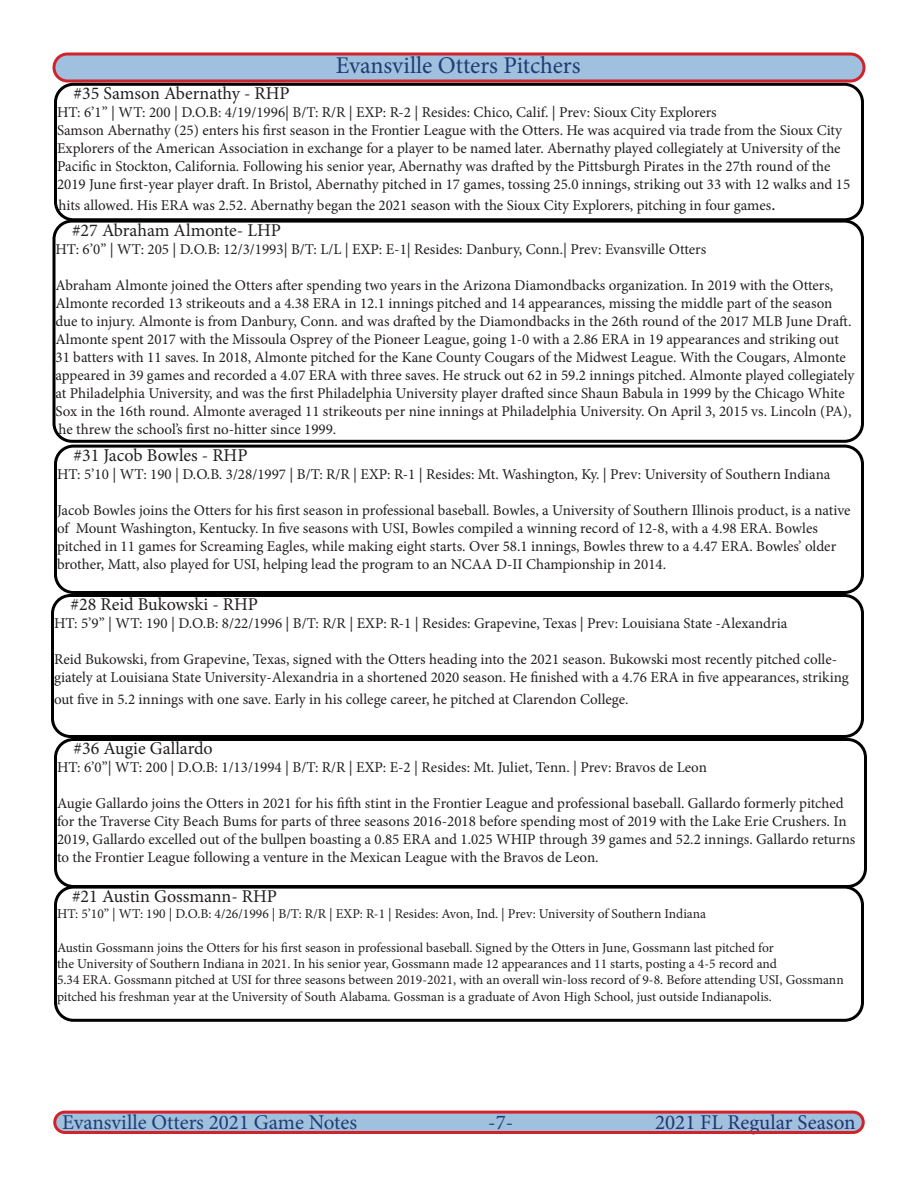
<style>
.page{position:relative;width:918px;height:1188px;background:#fff}
.page>*{position:absolute;margin:0;border:0;box-sizing:border-box;transform-origin:0 0}
.t1{font:24px "Minion Pro";letter-spacing:-.005em;color:#1e3e71}
.t2{font:21px "Minion Pro";color:#1e3e71}
.t3{font:21px "Minion Pro";color:#20366c}
.t4{font:18px "Minion Pro";color:#231f20}
.t5{font:15px/18px "Minion Pro";color:#231f20}
.t6{font:13.5px/16.2px "Minion Pro";letter-spacing:-.005em;color:#231f20}
.s1{font-size:18px}
</style>
<div class="page">
<div style="left:54px;top:54px;width:810px;height:27px;background:#9fc0de;border-radius:14px"></div>
<div style="left:52px;top:52px;width:814px;height:30px;border:3px solid #d1232a;border-radius:14px"></div>
<div style="left:52px;top:220px;width:812px;height:223px;border:3px solid #000;border-radius:18px"></div>
<div style="left:55px;top:1112px;width:808px;height:21px;background:#9fc0de;border-radius:10px"></div>
<div style="left:53px;top:1111px;width:812px;height:23px;border:3px solid #d1232a;border-radius:10px"></div>
<div style="left:51px;top:594px;width:813px;height:144px;border:3px solid #000;border-radius:18px"></div>
<div style="left:54px;top:886px;width:810px;height:136px;border:3px solid #000;border-radius:18px"></div>
<div style="left:54px;top:83px;width:810px;height:138px;border:3px solid #000;border-radius:18px"></div>
<div style="left:54px;top:445px;width:810px;height:149px;border:3px solid #000;border-radius:18px"></div>
<div style="left:54px;top:738px;width:813px;height:150px;border:3px solid #000;border-radius:18px"></div>
<p class="t1" style="left:336px;top:49px;width:246px">Evansville Otters Pitchers</p>
<p class="t4" style="left:74px;top:81px;width:218px">#35 Samson Abernathy - RHP</p>
<p class="t5" style="left:57px;top:103px;width:661px">HT: 6’1” | WT: 200 | D.O.B: 4/19/1996| B/T: R/R | EXP: R-2 | Resides: Chico, Calif. | Prev: Sioux City Explorers</p>
<p class="t5" style="left:57px;top:121px;width:795px">Samson Abernathy (25) enters his first season in the Frontier League with the Otters. He was acquired via trade from the Sioux City Explorers of the American Association in exchange for a player to be named later. Abernathy played collegiately at University of the Pacific in Stockton, California. Following his senior year, Abernathy was drafted by the Pittsburgh Pirates in the 27th round of the 2019 June first-year player draft. In Bristol, Abernathy pitched in 17 games, tossing 25.0 innings, striking out 33 with 12 walks and 15</p>
<p class="t5" style="left:58px;top:197px;width:719px">hits allowed. His ERA was 2.52. Abernathy began the 2021 season with the Sioux City Explorers, pitching in four games<span class="s1">.</span></p>
<p class="t4" style="left:72px;top:218px;width:210px">#27 Abraham Almonte- LHP</p>
<p class="t5" style="left:56px;top:240px;width:652px">HT: 6’0” | WT: 205 | D.O.B: 12/3/1993| B/T: L/L | EXP: E-1| Resides: Danbury, Conn.| Prev: Evansville Otters</p>
<p class="t5" style="left:56px;top:276px;width:801px">Abraham Almonte joined the Otters after spending two years in the Arizona Diamondbacks organization. In 2019 with the Otters, Almonte recorded 13 strikeouts and a 4.38 ERA in 12.1 innings pitched and 14 appearances, missing the middle part of the season due to injury. Almonte is from Danbury, Conn. and was drafted by the Diamondbacks in the 26th round of the 2017 MLB June Draft.<br>Almonte spent 2017 with the Missoula Osprey of the Pioneer League, going 1-0 with a 2.86 ERA in 19 appearances and striking out 31 batters with 11 saves. In 2018, Almonte pitched for the Kane County Cougars of the Midwest League. With the Cougars, Almonte appeared in 39 games and recorded a 4.07 ERA with three saves. He struck out 62 in 59.2 innings pitched. Almonte played collegiately at Philadelphia University, and was the first Philadelphia University player drafted since Shaun Babula in 1999 by the Chicago White Sox in the 16th round. Almonte averaged 11 strikeouts per nine innings at Philadelphia University. On April 3, 2015 vs. Lincoln (PA), he threw the school’s first no-hitter since 1999.</p>
<p class="t4" style="left:74px;top:443px;width:176px">#31 Jacob Bowles - RHP</p>
<p class="t5" style="left:57px;top:465px;width:775px">HT: 5’10 | WT: 190 | D.O.B. 3/28/1997 | B/T: R/R | EXP: R-1 | Resides: Mt. Washington, Ky. | Prev: University of Southern Indiana</p>
<p class="t5" style="left:57px;top:501px;width:795px">Jacob Bowles joins the Otters for his first season in professional baseball. Bowles, a University of Southern Illinois product, is a native of Mount Washington, Kentucky. In five seasons with USI, Bowles compiled a winning record of 12-8, with a 4.98 ERA. Bowles pitched in 11 games for Screaming Eagles, while making eight starts. Over 58.1 innings, Bowles threw to a 4.47 ERA. Bowles’ older brother, Matt, also played for USI, helping lead the program to an NCAA D-II Championship in 2014.</p>
<p class="t4" style="left:70px;top:592px;width:189px">#28 Reid Bukowski - RHP</p>
<p class="t5" style="left:54px;top:614px;width:735px">HT: 5’9” | WT: 190 | D.O.B: 8/22/1996 | B/T: R/R | EXP: R-1 | Resides: Grapevine, Texas | Prev: Louisiana State -Alexandria</p>
<p class="t5" style="left:54px;top:650px;width:796px">Reid Bukowski, from Grapevine, Texas, signed with the Otters heading into the 2021 season. Bukowski most recently pitched colle&shy;giately at Louisiana State University-Alexandria in a shortened 2020 season. He finished with a 4.76 ERA in five appearances, striking</p>
<p class="t5" style="left:54px;top:690px;width:576px">out five in 5.2 innings with one save. Early in his college career, he pitched at Clarendon College.</p>
<p class="t4" style="left:74px;top:736px;width:141px">#36 Augie Gallardo</p>
<p class="t5" style="left:57px;top:758px;width:651px">HT: 6’0”| WT: 200 | D.O.B: 1/13/1994 | B/T: R/R | EXP: E-2 | Resides: Mt. Juliet, Tenn. | Prev: Bravos de Leon</p>
<p class="t5" style="left:57px;top:794px;width:800px">Augie Gallardo joins the Otters in 2021 for his fifth stint in the Frontier League and professional baseball. Gallardo formerly pitched for the Traverse City Beach Bums for parts of three seasons 2016-2018 before spending most of 2019 with the Lake Erie Crushers. In 2019, Gallardo excelled out of the bullpen boasting a 0.85 ERA and 1.025 WHIP through 39 games and 52.2 innings. Gallardo returns to the Frontier League following a venture in the Mexican League with the Bravos de Leon.</p>
<p class="t4" style="left:72px;top:884px;width:207px">#21 Austin Gossmann- RHP</p>
<p class="t6" style="left:57px;top:906px;width:651px">HT: 5’10” | WT: 190 | D.O.B: 4/26/1996 | B/T: R/R | EXP: R-1 | Resides: Avon, Ind. | Prev: University of Southern Indiana</p>
<p class="t6" style="left:57px;top:940px;width:718px">Austin Gossmann joins the Otters for his first season in professional baseball. Signed by the Otters in June, Gossmann last pitched for</p>
<p class="t6" style="left:57px;top:956px;width:722px">the University of Southern Indiana in 2021. In his senior year, Gossmann made 12 appearances and 11 starts, posting a 4-5 record and</p>
<p class="t6" style="left:57px;top:972px;width:788px">5.34 ERA. Gossmann pitched at USI for three seasons between 2019-2021, with an overall win-loss record of 9-8. Before attending USI, Gossmann pitched his freshman year at the University of South Alabama. Gossman is a graduate of Avon High School, just outside Indianapolis.</p>
<p class="t2" style="left:62px;top:1108px;width:296px">Evansville Otters 2021 Game Notes</p>
<p class="t2" style="left:488px;top:1108px;width:27px">-7-</p>
<p class="t3" style="left:655px;top:1108px;width:202px">2021 FL Regular Season</p>
</div>
